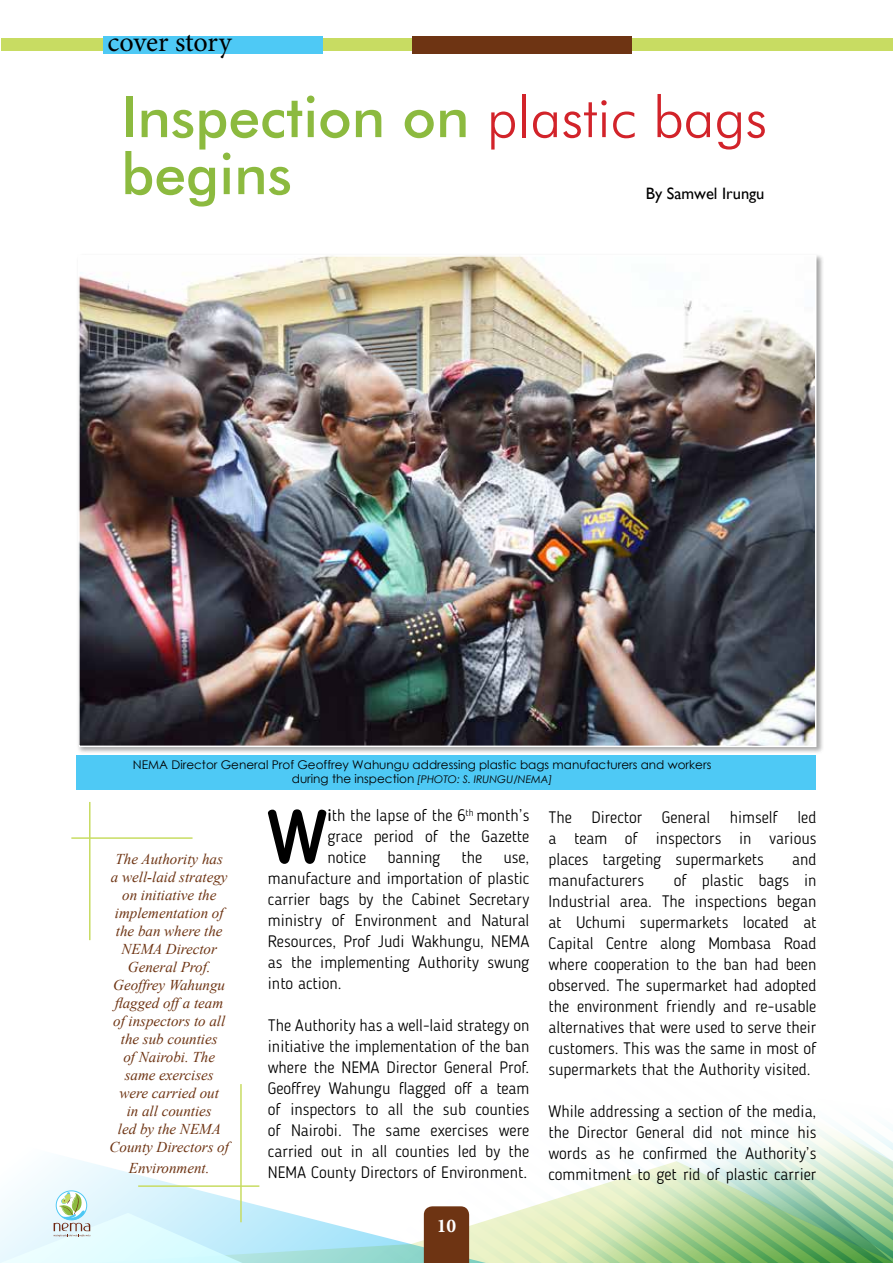
<style>
.page{position:relative;width:893px;height:1263px;background:#fff}
.page>*{position:absolute;margin:0;border:0;box-sizing:border-box;transform-origin:0 0}
.t1{font:500 75.3px "Blogger Sans";color:#000}
.t2{font:500 57px/57px "Futura BT";color:#8cba3f}
.t3{font:28.2px "Minion Pro";letter-spacing:-.005em;color:#000}
.t4{font:700 19.5px "Minion Pro";color:#fff}
.t5{font:300 16.5px/21px "Blogger Sans";color:#000;text-align:justify}
.t6{font:16.5px "Gill Sans";color:#000}
.t7{font:italic 15px/18px "Times New Roman";color:#6e3413;text-align:center}
.t8{font:12px "Century Gothic";color:#000}
.t9{font:italic 10.5px "Century Gothic";color:#000}
.s1{font-weight:300;color:#d2232a}
.s2{font-style:normal;font-size:12px}
.s3{font-weight:500}
</style>
<div class="page">
<svg style="left:27px;top:1157px;width:352px;height:106px"></svg>
<svg style="left:0;top:1190px;width:330px;height:73px;background:#d6f2f8"></svg>
<svg style="left:379px;top:1129px;width:514px;height:134px"></svg>
<div style="left:1px;top:38px;width:891px;height:12px;background:#c8dc62"></div>
<div style="left:103px;top:36px;width:219px;height:18px;background:#4ec9f5"></div>
<div style="left:412px;top:36px;width:220px;height:18px;background:#6e3413"></div>
<div style="left:77px;top:755px;width:739px;height:34px;background:#4ec9f5"></div>
<hr style="left:89px;top:802px;width:2px;height:138px;background:#c8dc62">
<hr style="left:240px;top:1084px;width:2px;height:138px;background:#c8dc62">
<hr style="left:71px;top:837px;width:122px;height:2px;background:#c8dc62">
<hr style="left:138px;top:1185px;width:121px;height:2px;background:#c8dc62">
<div style="left:76px;top:253px;width:748px;height:502px;background:#000;opacity:.35"></div>
<img style="left:81px;top:258px;width:732px;height:486px">
<div style="left:78px;top:255px;width:738px;height:492px;border:2px solid #fff"></div>
<h3 class="t3" style="left:108px;top:23px;width:126px">cover story</h3>
<h2 class="t2" style="left:121px;top:88px;width:647px">Inspection on <span class="s1">plastic bags </span>begins</h2>
<p class="t6" style="left:646px;top:183px;width:120px">By Samwel Irungu</p>
<p class="t8" style="left:133px;top:756px;width:580px">NEMA Director General Prof Geoffrey Wahungu addressing plastic bags manufacturers and workers</p>
<p class="t9" style="left:292px;top:772px;width:262px"><span class="s2">during the inspection</span> [PHOTO: S. IRUNGU/NEMA]</p>
<p class="t7" style="left:109px;top:850px;width:121px">The Authority has<br>a well-laid strategy on initiative the implementation of the ban where the<br>NEMA Director<br>General Prof.<br>Geoffrey Wahungu flagged off a team of inspectors to all the sub counties<br>of Nairobi. The same exercises were carried out<br>in all counties<br>led by the NEMA<br>County Directors of</p>
<p class="t7" style="left:129px;top:1159px;width:82px">Environment.</p>
<h1 class="t1" style="left:267px;top:792px;width:62px">W</h1>
<p class="t5" style="left:327px;top:805px;width:204px"><span class="s3">i</span>th the lapse of the 6<sup>th</sup> month’s grace period of the Gazette notice</p>
<p class="t5" style="left:387px;top:847px;width:54px">banning</p>
<p class="t5" style="left:462px;top:847px;width:22px">the</p>
<p class="t5" style="left:268px;top:847px;width:263px;text-indent:236px">use, manufacture and importation of plastic carrier bags by the Cabinet Secretary ministry of Environment and Natural Resources, Prof Judi Wakhungu, NEMA as the implementing Authority swung into action.</p>
<p class="t5" style="left:268px;top:1015px;width:263px">The Authority has a well-laid strategy on initiative the implementation of the ban where the NEMA Director General Prof.<br>Geoffrey Wahungu flagged off a team of inspectors to all the sub counties of Nairobi. The same exercises were carried out in all counties led by the NEMA County Directors of Environment.</p>
<p class="t5" style="left:549px;top:806px;width:269px">The Director General himself led a team of inspectors in various places targeting supermarkets</p>
<p class="t5" style="left:792px;top:848px;width:26px">and</p>
<p class="t5" style="left:549px;top:869px;width:269px;text-indent:125px">of plastic bags in Industrial area. The inspections began at Uchumi supermarkets located at Capital Centre along Mombasa Road where cooperation to the ban had been observed. The supermarket had adopted the environment friendly and re-usable alternatives that were used to serve their customers. This was the same in most of supermarkets that the Authority visited.</p>
<p class="t5" style="left:549px;top:1100px;width:269px">While addressing a section of the media, the Director General did not mince his words as he confirmed the Authority’s commitment to get rid of plastic carrier</p>
<p class="t5" style="left:549px;top:869px;width:97px">manufacturers</p>
<p class="t4" style="left:437px;top:1212px;width:21px">10</p>
</div>
